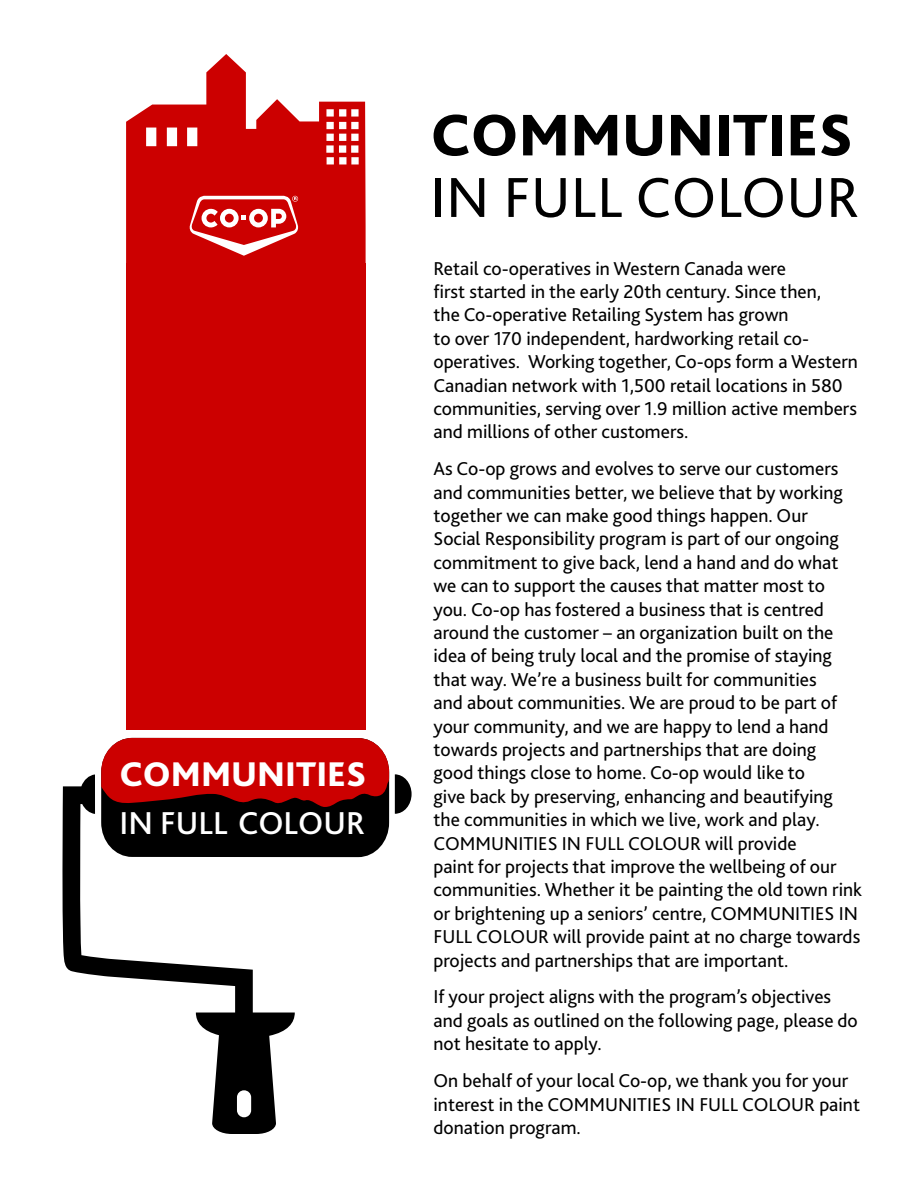
<style>
.page{position:relative;width:918px;height:1188px;background:#fff}
.page>*{position:absolute;margin:0;border:0;box-sizing:border-box;transform-origin:0 0}
.t1{font:800 61.35px "Bliss 2";color:#000}
.t2{font:58.95px "Bliss 2";letter-spacing:.01em;color:#000}
.t3{font:800 35.85px "Bliss 2";color:#fff}
.t4{font:500 33.15px "Bliss 2";color:#fff}
.t5{font:19.5px/23.4px "Bliss 2";color:#000}
</style>
<div class="page">
<svg style="left:126px;top:54px;width:240px;height:210px;fill:#c00"></svg>
<svg style="left:189px;top:196px;width:110px;height:60px"></svg>
<svg style="left:101px;top:738px;width:288px;height:119px;background:#920909"></svg>
<svg style="left:62px;top:774px;width:233px;height:360px"></svg>
<div style="left:126px;top:264px;width:240px;height:466px;background:#c00"></div>
<svg style="left:395px;top:774px;width:17px;height:40px"></svg>
<h3 class="t3" style="left:119px;top:752px;width:248px">COMMUNITIES</h3>
<h3 class="t4" style="left:119px;top:802px;width:247px">IN FULL COLOUR</h3>
<h1 class="t1" style="left:430px;top:97px;width:424px">COMMUNITIES</h1>
<h2 class="t2" style="left:430px;top:161px;width:430px">IN FULL COLOUR</h2>
<p class="t5" style="left:433px;top:256px;width:426px">Retail co-operatives in Western Canada were<br>first started in the early 20th century. Since then,<br>the Co-operative Retailing System has grown<br>to over 170 independent, hardworking retail co&shy;operatives. Working together, Co-ops form a Western Canadian network with 1,500 retail locations in 580 communities, serving over 1.9 million active members and millions of other customers.</p>
<p class="t5" style="left:433px;top:457px;width:430px">As Co-op grows and evolves to serve our customers and communities better, we believe that by working together we can make good things happen. Our<br>Social Responsibility program is part of our ongoing commitment to give back, lend a hand and do what we can to support the causes that matter most to you. Co-op has fostered a business that is centred around the customer – an organization built on the idea of being truly local and the promise of staying that way. We’re a business built for communities<br>and about communities. We are proud to be part of your community, and we are happy to lend a hand towards projects and partnerships that are doing<br>good things close to home. Co-op would like to<br>give back by preserving, enhancing and beautifying the communities in which we live, work and play.<br>COMMUNITIES IN FULL COLOUR will provide<br>paint for projects that improve the wellbeing of our communities. Whether it be painting the old town rink or brightening up a seniors’ centre, COMMUNITIES IN FULL COLOUR will provide paint at no charge towards projects and partnerships that are important.</p>
<p class="t5" style="left:433px;top:985px;width:426px">If your project aligns with the program’s objectives and goals as outlined on the following page, please do not hesitate to apply.</p>
<p class="t5" style="left:433px;top:1069px;width:428px">On behalf of your local Co-op, we thank you for your interest in the COMMUNITIES IN FULL COLOUR paint donation program.</p>
</div>
